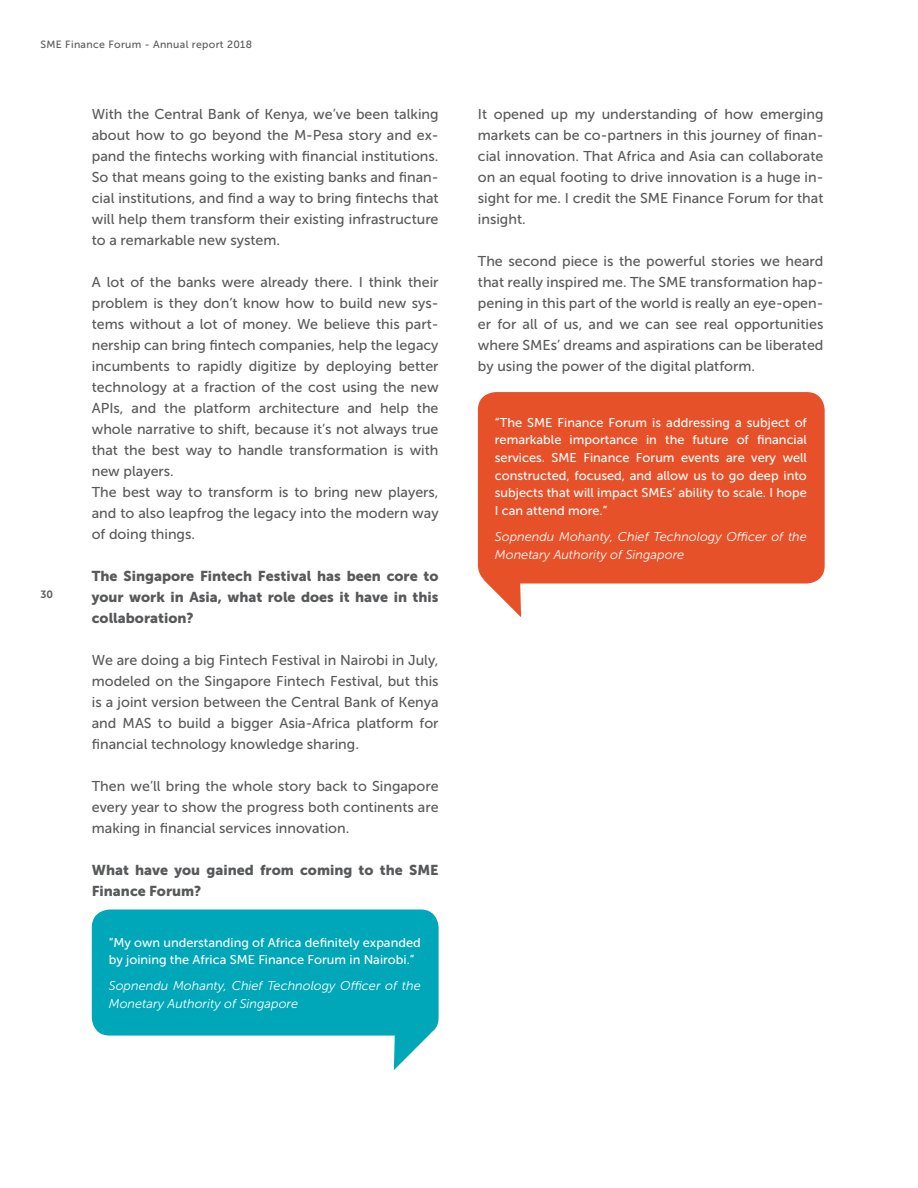
<style>
.page{position:relative;width:918px;height:1188px;background:#fff}
.page>*{position:absolute;margin:0;border:0;box-sizing:border-box;transform-origin:0 0}
.text{font:14.25px/21px "Museo Sans 500";color:#58595b;text-align:justify}
.text-2{font:14.25px/21px "Museo Sans 900";color:#58595b;text-align:justify}
.txt_quote{font:12.75px/17.7px "Museo Sans 500";color:#fff}
.txt_quote-2{font:italic 12.75px/17.5px "Museo Sans 300";color:#fff}
.t1{font:10.5px "Museo Sans 500";letter-spacing:.03em;color:#58595b}
.t2{font:10.5px "Museo Sans 700";color:#58595b}
</style>
<div class="page">
<svg style="left:394px;top:1033px;width:37px;height:37px"></svg>
<div style="left:92px;top:910px;width:347px;height:126px;background:#00a7b8;border-radius:18px"></div>
<svg style="left:483px;top:579px;width:38px;height:38px"></svg>
<div style="left:478px;top:392px;width:347px;height:192px;background:#e75129;border-radius:18px"></div>
<p class="t1" style="left:40px;top:39px;width:213px">SME Finance Forum - Annual report 2018</p>
<p class="t2" style="left:40px;top:588px;width:14px">30</p>
<p class="text" style="left:92px;top:103px;width:348px">With the Central Bank of Kenya, we’ve been talking about how to go beyond the M-Pesa story and ex&shy;pand the fintechs working with financial institutions.<br>So that means going to the existing banks and finan&shy;cial institutions, and find a way to bring fintechs that will help them transform their existing infrastructure to a remarkable new system.</p>
<p class="text" style="left:92px;top:271px;width:348px">A lot of the banks were already there. I think their problem is they don’t know how to build new sys&shy;tems without a lot of money. We believe this part&shy;nership can bring fintech companies, help the legacy incumbents to rapidly digitize by deploying better technology at a fraction of the cost using the new APIs, and the platform architecture and help the whole narrative to shift, because it’s not always true that the best way to handle transformation is with new players.</p>
<p class="text" style="left:92px;top:481px;width:348px">The best way to transform is to bring new players, and to also leapfrog the legacy into the modern way of doing things.</p>
<p class="text-2" style="left:92px;top:565px;width:348px">The Singapore Fintech Festival has been core to your work in Asia, what role does it have in this collaboration?</p>
<p class="text" style="left:92px;top:649px;width:348px">We are doing a big Fintech Festival in Nairobi in July, modeled on the Singapore Fintech Festival, but this is a joint version between the Central Bank of Kenya and MAS to build a bigger Asia-Africa platform for financial technology knowledge sharing.</p>
<p class="text" style="left:92px;top:775px;width:348px">Then we’ll bring the whole story back to Singapore every year to show the progress both continents are making in financial services innovation.</p>
<p class="text-2" style="left:92px;top:859px;width:348px">What have you gained from coming to the SME<br>Finance Forum?</p>
<p class="txt_quote" style="left:109px;top:933px;width:314px">“My own understanding of Africa definitely expanded by joining the Africa SME Finance Forum in Nairobi.”</p>
<p class="txt_quote-2" style="left:109px;top:977px;width:314px">Sopnendu Mohanty, Chief Technology Officer of the<br>Monetary Authority of Singapore</p>
<p class="text" style="left:478px;top:103px;width:347px">It opened up my understanding of how emerging markets can be co-partners in this journey of finan&shy;cial innovation. That Africa and Asia can collaborate on an equal footing to drive innovation is a huge in&shy;sight for me. I credit the SME Finance Forum for that insight.</p>
<p class="text" style="left:478px;top:250px;width:347px">The second piece is the powerful stories we heard that really inspired me. The SME transformation hap&shy;pening in this part of the world is really an eye-open&shy;er for all of us, and we can see real opportunities where SMEs’ dreams and aspirations can be liberated by using the power of the digital platform.</p>
<p class="txt_quote" style="left:495px;top:413px;width:314px;text-align:justify">“The SME Finance Forum is addressing a subject of remarkable importance in the future of financial services. SME Finance Forum events are very well constructed, focused, and allow us to go deep into subjects that will impact SMEs’ ability to scale. I hope I can attend more.”</p>
<p class="txt_quote-2" style="left:495px;top:528px;width:314px">Sopnendu Mohanty, Chief Technology Officer of the<br>Monetary Authority of Singapore</p>
</div>
